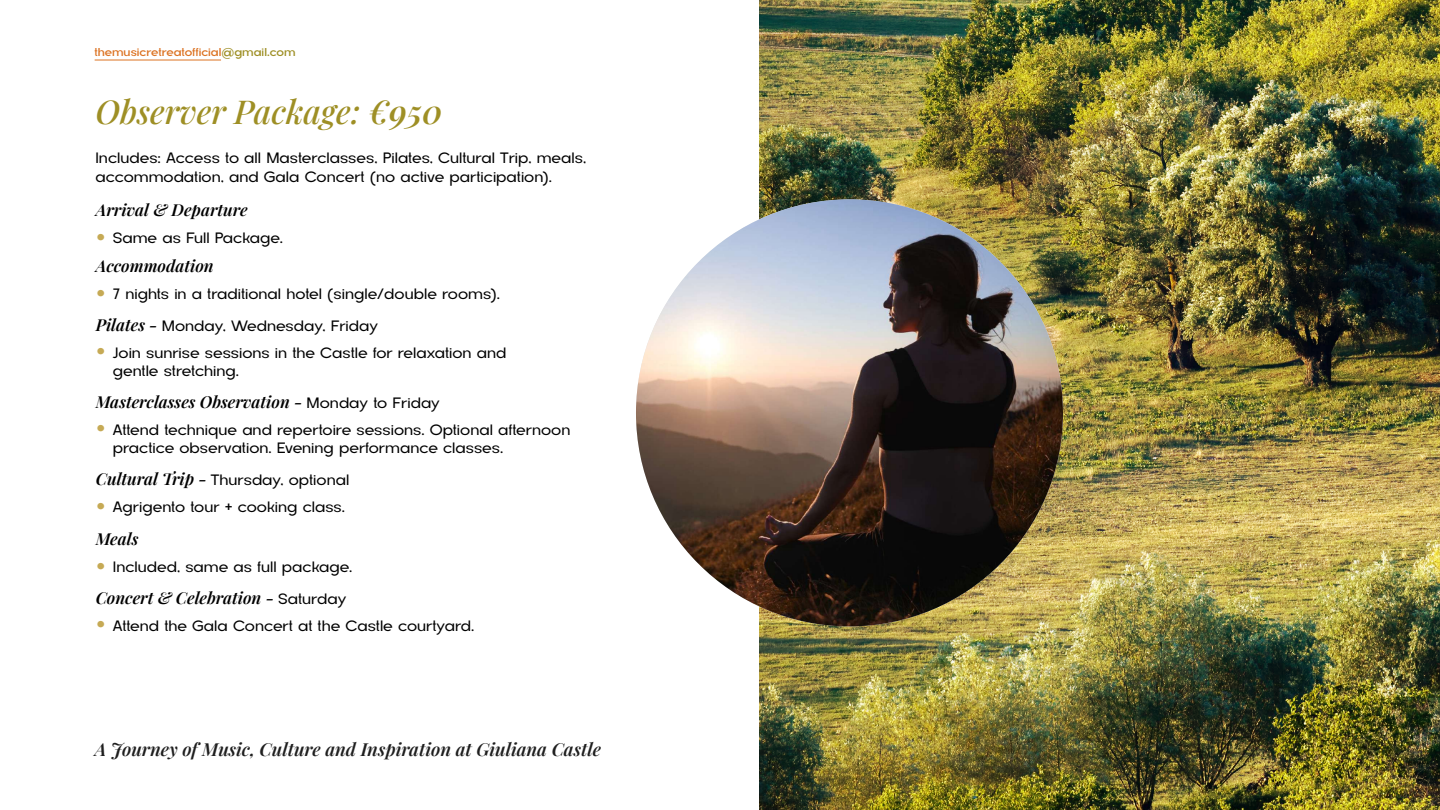
<style>
.page{position:relative;width:1440px;height:810px;background:#fff}
.page>*{position:absolute;margin:0;border:0;box-sizing:border-box;transform-origin:0 0}
.t1{font:36px/77px "San Diego";color:#c6aa55}
.t2{font:italic 500 33px "Playfair Display";color:#9e8f25}
.t3{font:italic 600 18px "Playfair Display";color:#1f1f1f}
.t4{font:italic 600 16.5px "Playfair Display";color:#000}
.t5{font:15px/18.8px "San Diego";color:#000}
.t6{font:500 11.4px "San Diego";color:#dc7323}
.s1{color:#9e8f25}
.s2{font-weight:600}
.s3{font-family:"Playfair Display";font-weight:600;font-style:italic;font-size:16.5px}
.s4{font-family:"San Diego";font-weight:400;font-style:normal;font-size:15px}
</style>
<div class="page">
<img style="left:760px;top:0;width:680px;height:810px">
<hr style="left:95px;top:60px;width:126px;height:1px;background:#dc7323">
<img style="left:636px;top:199px;width:427px;height:427px;border-radius:213px">
<p class="t6" style="left:94px;top:45px;width:203px">themusicretreatofficial<span class="s1">@gmail.com</span></p>
<h2 class="t2" style="left:95px;top:86px;width:348px">Observer Package: €<span class="s2">950</span></h2>
<p class="t5" style="left:95px;top:148px;width:492px">Includes: Access to all Masterclasses, Pilates, Cultural Trip, meals, accommodation, and Gala Concert (no active participation).</p>
<p class="t4" style="left:96px;top:197px;width:154px">Arrival &amp; Departure</p>
<h1 class="t1" style="left:96px;top:189px;width:12px">•</h1>
<p class="t5" style="left:113px;top:228px;width:172px">Same as Full Package.</p>
<p class="t4" style="left:96px;top:253px;width:120px">Accommodation</p>
<p class="t5" style="left:96px;top:284px;width:406px"><sup>•</sup> 7 nights in a traditional hotel (single/double rooms).</p>
<p class="t5" style="left:96px;top:316px;width:284px"><span class="s3">Pilates -</span> Monday, Wednesday, Friday</p>
<p class="t5" style="left:113px;top:343px;width:395px">Join sunrise sessions in the Castle for relaxation and gentle stretching.</p>
<h1 class="t1" style="left:96px;top:303px;width:12px">• •</h1>
<p class="t4" style="left:96px;top:389px;width:346px">Masterclasses Observation - <span class="s4">Monday to Friday</span></p>
<p class="t5" style="left:113px;top:420px;width:459px">Attend technique and repertoire sessions. Optional afternoon practice observation. Evening performance classes.</p>
<p class="t5" style="left:96px;top:471px;width:255px"><span class="s3">Cultural Trip -</span> Thursday, optional</p>
<h1 class="t1" style="left:96px;top:458px;width:12px">•</h1>
<p class="t5" style="left:113px;top:497px;width:234px">Agrigento tour + cooking class.</p>
<p class="t4" style="left:96px;top:526px;width:44px">Meals</p>
<p class="t5" style="left:113px;top:557px;width:241px">Included, same as full package.</p>
<h1 class="t1" style="left:96px;top:527px;width:12px;line-height:58.7px">• •</h1>
<p class="t4" style="left:96px;top:585px;width:252px">Concert &amp; Celebration - <span class="s4">Saturday</span></p>
<p class="t5" style="left:113px;top:616px;width:363px">Attend the Gala Concert at the Castle courtyard.</p>
<p class="t3" style="left:95px;top:735px;width:508px">A Journey of Music, Culture and Inspiration at Giuliana Castle</p>
</div>
